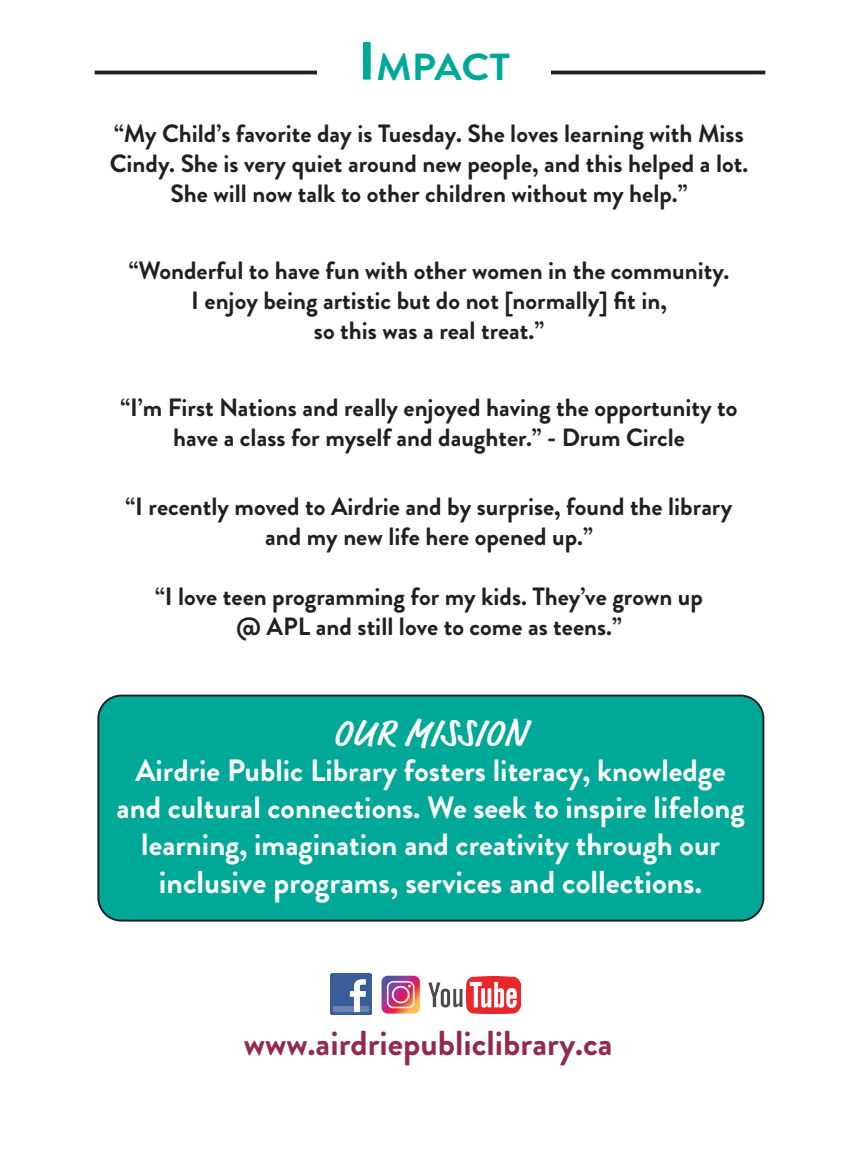
<style>
.page{position:relative;width:864px;height:1152px;background:#fff}
.page>*{position:absolute;margin:0;border:0;box-sizing:border-box;transform-origin:0 0}
.t1{font:500 condensed 38.4px "Market Pro";color:#fff;scale:1.25 1}
.t2{font:700 37.6px "Brandon Grotesque";color:#00a897;scale:1.09 1}
.t3{font:700 34.6px "Brandon Grotesque";color:#912b49}
.t4{font:700 31.6px "Brandon Grotesque";color:#fff}
.t5{font:700 30.8px/36.8px "Brandon Grotesque";color:#fff;text-align:center}
.t6{font:700 25px/30px "Brandon Grotesque";color:#231f20;text-align:center}
.s1{font-size:53.8px}
</style>
<div class="page">
<hr style="left:95px;top:71px;width:670px;height:3px;background:#231f20">
<div style="left:317px;top:42px;width:234px;height:61px;background:#fff"></div>
<img style="left:429px;top:976px;width:92px;height:37px">
<img style="left:380px;top:975px;width:40px;height:39px">
<img style="left:331px;top:974px;width:40px;height:40px">
<div style="left:98px;top:696px;width:665px;height:225px;background:#00a897;border-radius:23px"></div>
<div style="left:97px;top:695px;width:667px;height:227px;border:2px solid #231f20;border-radius:23px"></div>
<h2 class="t2" style="left:358px;top:40px;width:141px"><span class="s1">I</span> MPACT</h2>
<p class="t6" style="left:110px;top:119px;width:640px">“My Child’s favorite day is Tuesday. She loves learning with Miss<br>Cindy. She is very quiet around new people, and this helped a lot.<br>She will now talk to other children without my help.”</p>
<p class="t6" style="left:129px;top:256px;width:602px">“Wonderful to have fun with other women in the community.<br>I enjoy being artistic but do not [normally] fit in,<br>so this was a real treat.”</p>
<p class="t6" style="left:121px;top:393px;width:618px">“I’m First Nations and really enjoyed having the opportunity to have a class for myself and daughter.” - Drum Circle</p>
<p class="t6" style="left:126px;top:492px;width:608px">“I recently moved to Airdrie and by surprise, found the library and my new life here opened up.”</p>
<p class="t6" style="left:155px;top:582px;width:549px">“I love teen programming for my kids. They’ve grown up @ APL and still love to come as teens.”</p>
<h1 class="t1" style="left:332px;top:706px;width:157px">OUR MISSION</h1>
<p class="t5" style="left:117px;top:753px;width:629px">Airdrie Public Library fosters literacy, knowledge and cultural connections. We seek to inspire lifelong learning, imagination and creativity through our</p>
<p class="t4" style="left:159px;top:860px;width:545px">inclusive programs, services and collections.</p>
<h3 class="t3" style="left:244px;top:1019px;width:370px">www.airdriepubliclibrary.ca</h3>
</div>
